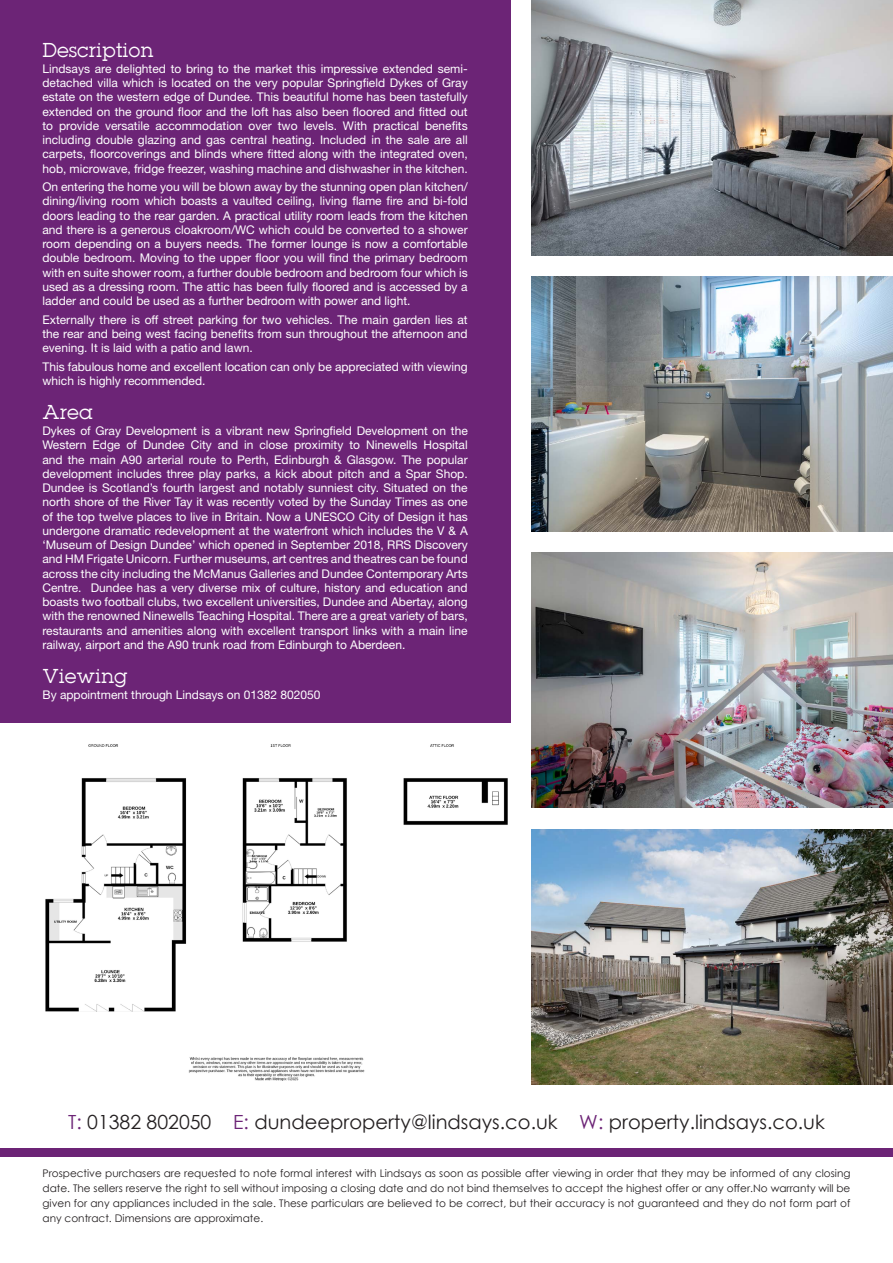
<style>
.page{position:relative;width:893px;height:1263px;background:#fff}
.page>*{position:absolute;margin:0;border:0;box-sizing:border-box;transform-origin:0 0}
.t1{font:19.5px "Century Gothic";color:#231f20}
.t2{font:18px "Lubalin";color:#fff}
.t3{font:12px/14.2px "Helvetica Neue LT Std";color:#fff;text-align:justify}
.t4{font:10.5px/15px "Century Gothic";color:#231f20;text-align:justify}
.s1{color:#6c2476}
</style>
<div class="page">
<div style="left:0;top:0;width:510px;height:723px;background:#6c2476"></div>
<div style="left:0;top:1148px;width:893px;height:9px;background:#6c2476"></div>
<img style="left:531px;top:0;width:362px;height:255px">
<img style="left:531px;top:276px;width:362px;height:255px">
<img style="left:531px;top:553px;width:362px;height:255px">
<img style="left:531px;top:829px;width:362px;height:255px">
<img style="left:45px;top:744px;width:463px;height:336px">
<h2 class="t2" style="left:43px;top:38px;width:113px">Description</h2>
<p class="t3" style="left:43px;top:61px;width:427px">Lindsays are delighted to bring to the market this impressive extended semi&shy;detached villa which is located on the very popular Springfield Dykes of Gray estate on the western edge of Dundee. This beautiful home has been tastefully extended on the ground floor and the loft has also been floored and fitted out to provide versatile accommodation over two levels. With practical benefits including double glazing and gas central heating. Included in the sale are all carpets, floorcoverings and blinds where fitted along with the integrated oven, hob, microwave, fridge freezer, washing machine and dishwasher in the kitchen.</p>
<p class="t3" style="left:43px;top:180px;width:427px">On entering the home you will be blown away by the stunning open plan kitchen/ dining/living room which boasts a vaulted ceiling, living flame fire and bi-fold doors leading to the rear garden. A practical utility room leads from the kitchen and there is a generous cloakroom/WC which could be converted to a shower room depending on a buyers needs. The former lounge is now a comfortable double bedroom. Moving to the upper floor you will find the primary bedroom with en suite shower room, a further double bedroom and bedroom four which is used as a dressing room. The attic has been fully floored and is accessed by a ladder and could be used as a further bedroom with power and light.</p>
<p class="t3" style="left:43px;top:312px;width:427px">Externally there is off street parking for two vehicles. The main garden lies at the rear and being west facing benefits from sun throughout the afternoon and evening. It is laid with a patio and lawn.</p>
<p class="t3" style="left:43px;top:359px;width:427px">This fabulous home and excellent location can only be appreciated with viewing which is highly recommended.</p>
<h2 class="t2" style="left:43px;top:400px;width:52px">Area</h2>
<p class="t3" style="left:43px;top:424px;width:427px">Dykes of Gray Development is a vibrant new Springfield Development on the Western Edge of Dundee City and in close proximity to Ninewells Hospital and the main A90 arterial route to Perth, Edinburgh &amp; Glasgow. The popular development includes three play parks, a kick about pitch and a Spar Shop.<br>Dundee is Scotland’s fourth largest and notably sunniest city. Situated on the north shore of the River Tay it was recently voted by the Sunday Times as one of the top twelve places to live in Britain. Now a UNESCO City of Design it has undergone dramatic redevelopment at the waterfront which includes the V &amp; A ‘Museum of Design Dundee’ which opened in September 2018, RRS Discovery and HM Frigate Unicorn. Further museums, art centres and theatres can be found across the city including the McManus Galleries and Dundee Contemporary Arts Centre. Dundee has a very diverse mix of culture, history and education and boasts two football clubs, two excellent universities, Dundee and Abertay, along with the renowned Ninewells Teaching Hospital. There are a great variety of bars, restaurants and amenities along with excellent transport links with a main line railway, airport and the A90 trunk road from Edinburgh to Aberdeen.</p>
<h2 class="t2" style="left:43px;top:664px;width:87px">Viewing</h2>
<p class="t3" style="left:43px;top:687px;width:279px">By appointment through Lindsays on 01382 802050</p>
<h1 class="t1" style="left:68px;top:1108px;width:758px"><span class="s1">T:</span> 01382 802050 <span class="s1">E:</span> dundeeproperty@lindsays.co.uk <span class="s1">W:</span> property.lindsays.co.uk</h1>
<p class="t4" style="left:43px;top:1166px;width:809px">Prospective purchasers are requested to note formal interest with Lindsays as soon as possible after viewing in order that they may be informed of any closing date. The sellers reserve the right to sell without imposing a closing date and do not bind themselves to accept the highest offer or any offer.No warranty will be given for any appliances included in the sale. These particulars are believed to be correct, but their accuracy is not guaranteed and they do not form part of any contract. Dimensions are approximate.</p>
</div>
